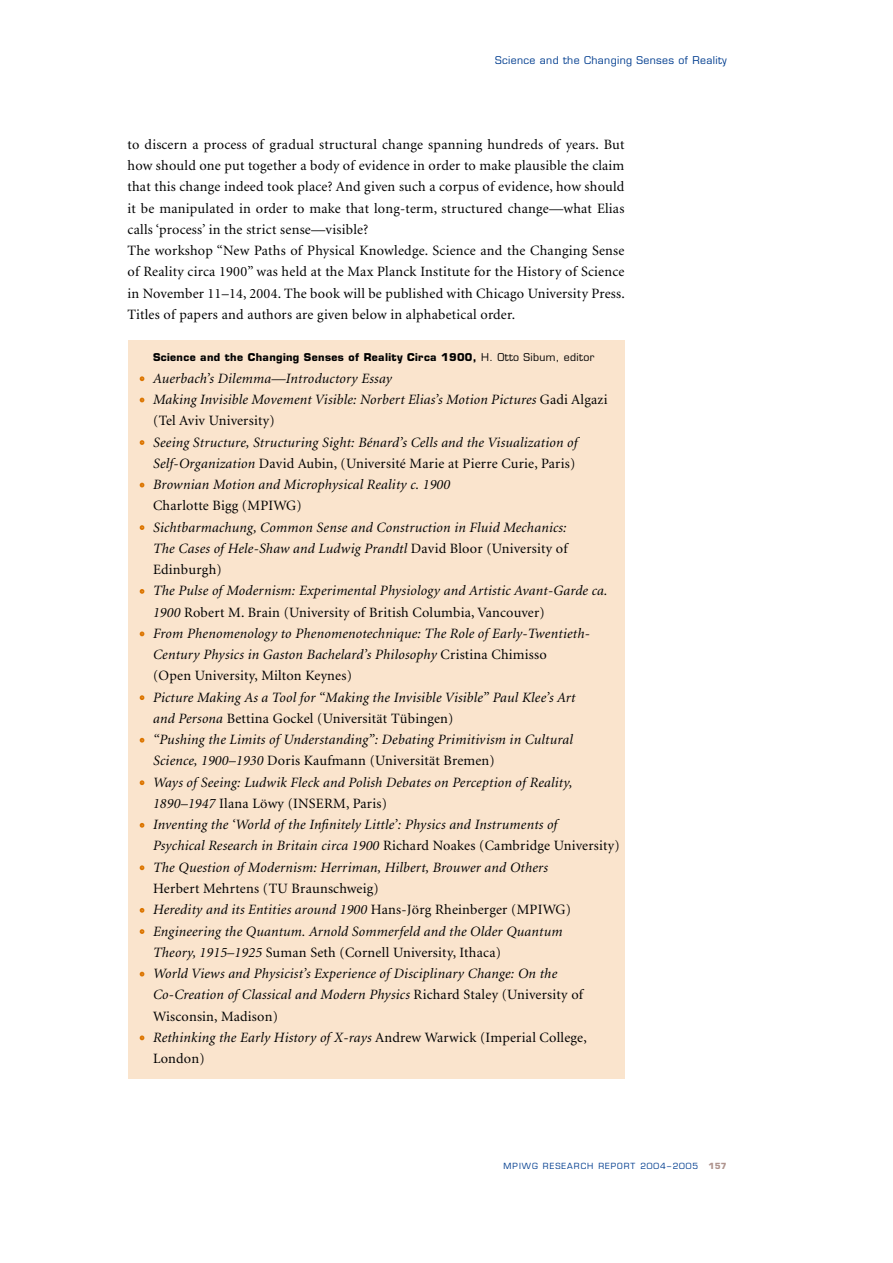
<style>
.page{position:relative;width:893px;height:1263px;background:#fff}
.page>*{position:absolute;margin:0;border:0;box-sizing:border-box;transform-origin:0 0}
.t1{font:italic 14.25px "Minion";letter-spacing:.015em;color:#000}
.t2{font:14.25px/21.3px "Minion";letter-spacing:.015em;color:#000}
.t3{font:700 10.5px "Eurostile";letter-spacing:.035em;color:#000}
.t4{font:10.5px "Eurostile";letter-spacing:.035em;color:#003d8f}
.t5{font:8.25px "Eurostile";letter-spacing:.125em;color:#003d8f}
.t6{font:700 8.25px "Eurostile";color:#af948e}
.s1{font-weight:400}
.s2{font-style:normal;color:#dc7602}
.s3{font-style:normal}
.s4{font-style:italic}
</style>
<div class="page">
<div style="left:128px;top:340px;width:496px;height:739px;background:#fae4cd"></div>
<svg style="left:140px;top:376px;width:4px;height:5px"></svg>
<svg style="left:140px;top:398px;width:4px;height:4px"></svg>
<svg style="left:140px;top:440px;width:4px;height:5px"></svg>
<svg style="left:140px;top:483px;width:4px;height:4px"></svg>
<svg style="left:140px;top:525px;width:4px;height:5px"></svg>
<svg style="left:140px;top:589px;width:4px;height:5px"></svg>
<svg style="left:140px;top:631px;width:4px;height:5px"></svg>
<svg style="left:140px;top:695px;width:4px;height:5px"></svg>
<svg style="left:140px;top:738px;width:4px;height:4px"></svg>
<svg style="left:140px;top:780px;width:4px;height:5px"></svg>
<svg style="left:140px;top:823px;width:4px;height:5px"></svg>
<svg style="left:140px;top:865px;width:4px;height:5px"></svg>
<svg style="left:140px;top:908px;width:4px;height:5px"></svg>
<svg style="left:140px;top:929px;width:4px;height:5px"></svg>
<svg style="left:140px;top:972px;width:4px;height:4px"></svg>
<svg style="left:140px;top:1035px;width:4px;height:5px"></svg>
<p class="t4" style="left:495px;top:54px;width:233px">Science and the Changing Senses of Reality</p>
<p class="t2" style="left:128px;top:134px;width:499px">to discern a process of gradual structural change spanning hundreds of years. But how should one put together a body of evidence in order to make plausible the claim that this change indeed took place? And given such a corpus of evidence, how should it be manipulated in order to make that long-term, structured change—what Elias calls ‘process’ in the strict sense—visible?<br>The workshop “New Paths of Physical Knowledge. Science and the Changing Sense of Reality circa 1900” was held at the Max Planck Institute for the History of Science in November 11–14, 2004. The book will be published with Chicago University Press.<br>Titles of papers and authors are given below in alphabetical order.</p>
<p class="t3" style="left:153px;top:351px;width:443px">Science and the Changing Senses of Reality Circa 1900, <span class="s1">H. Otto Sibum, editor</span></p>
<p class="t1" style="left:140px;top:371px;width:253px"><span class="s2">·</span> Auerbach’s Dilemma—Introductory Essay</p>
<p class="t1" style="left:140px;top:392px;width:469px"><span class="s2">·</span> Making Invisible Movement Visible: Norbert Elias’s Motion Pictures <span class="s3">Gadi Algazi</span></p>
<p class="t2" style="left:153px;top:411px;width:123px">(Tel Aviv University)</p>
<p class="t1" style="left:140px;top:435px;width:439px"><span class="s2">·</span> Seeing Structure, Structuring Sight: Bénard’s Cells and the Visualization of</p>
<p class="t2" style="left:153px;top:453px;width:424px"><span class="s4">Self-Organization</span> David Aubin, (Université Marie at Pierre Curie, Paris)</p>
<p class="t1" style="left:140px;top:477px;width:311px"><span class="s2">·</span> Brownian Motion and Microphysical Reality c. 1900</p>
<p class="t2" style="left:153px;top:496px;width:150px">Charlotte Bigg (MPIWG)</p>
<p class="t1" style="left:140px;top:520px;width:428px"><span class="s2">·</span> Sichtbarmachung, Common Sense and Construction in Fluid Mechanics:</p>
<p class="t1" style="left:153px;top:541px;width:416px">The Cases of Hele-Shaw and Ludwig Prandtl <span class="s3">David Bloor (University of</span></p>
<p class="t2" style="left:153px;top:559px;width:70px">Edinburgh)</p>
<p class="t1" style="left:140px;top:584px;width:469px"><span class="s2">·</span> The Pulse of Modernism: Experimental Physiology and Artistic Avant-Garde ca.</p>
<p class="t2" style="left:153px;top:602px;width:393px"><span class="s4">1900</span> Robert M. Brain (University of British Columbia, Vancouver)</p>
<p class="t1" style="left:140px;top:626px;width:451px"><span class="s2">·</span> From Phenomenology to Phenomenotechnique: The Role of Early-Twentieth-</p>
<p class="t1" style="left:153px;top:647px;width:395px">Century Physics in Gaston Bachelard’s Philosophy <span class="s3">Cristina Chimisso</span></p>
<p class="t2" style="left:153px;top:666px;width:200px">(Open University, Milton Keynes)</p>
<p class="t1" style="left:140px;top:690px;width:437px"><span class="s2">·</span> Picture Making As a Tool for “Making the Invisible Visible” Paul Klee’s Art</p>
<p class="t2" style="left:153px;top:708px;width:302px"><span class="s4">and Persona</span> Bettina Gockel (Universität Tübingen)</p>
<p class="t1" style="left:140px;top:733px;width:434px"><span class="s2">·</span> “Pushing the Limits of Understanding”: Debating Primitivism in Cultural</p>
<p class="t2" style="left:153px;top:751px;width:343px"><span class="s4">Science, 1900–1930</span> Doris Kaufmann (Universität Bremen)</p>
<p class="t1" style="left:140px;top:775px;width:434px"><span class="s2">·</span> Ways of Seeing: Ludwik Fleck and Polish Debates on Perception of Reality,</p>
<p class="t2" style="left:153px;top:793px;width:235px"><span class="s4">1890–1947</span> Ilana Löwy (INSERM, Paris)</p>
<p class="t1" style="left:140px;top:818px;width:419px"><span class="s2">·</span> Inventing the ‘World of the Infinitely Little’: Physics and Instruments of</p>
<p class="t1" style="left:153px;top:839px;width:468px">Psychical Research in Britain circa 1900 <span class="s3">Richard Noakes (Cambridge University)</span></p>
<p class="t1" style="left:140px;top:860px;width:409px"><span class="s2">·</span> The Question of Modernism: Herriman, Hilbert, Brouwer and Others</p>
<p class="t2" style="left:153px;top:878px;width:227px">Herbert Mehrtens (TU Braunschweig)</p>
<p class="t1" style="left:140px;top:903px;width:432px"><span class="s2">·</span> Heredity and its Entities around 1900 <span class="s3">Hans-Jörg Rheinberger (MPIWG)</span></p>
<p class="t1" style="left:140px;top:924px;width:424px"><span class="s2">·</span> Engineering the Quantum. Arnold Sommerfeld and the Older Quantum</p>
<p class="t2" style="left:153px;top:942px;width:349px"><span class="s4">Theory, 1915–1925</span> Suman Seth (Cornell University, Ithaca)</p>
<p class="t1" style="left:140px;top:966px;width:418px"><span class="s2">·</span> World Views and Physicist’s Experience of Disciplinary Change: On the</p>
<p class="t1" style="left:153px;top:988px;width:431px">Co-Creation of Classical and Modern Physics <span class="s3">Richard Staley (University of</span></p>
<p class="t2" style="left:153px;top:1006px;width:126px">Wisconsin, Madison)</p>
<p class="t1" style="left:140px;top:1030px;width:448px"><span class="s2">·</span> Rethinking the Early History of X-rays <span class="s3">Andrew Warwick (Imperial College,</span></p>
<p class="t2" style="left:153px;top:1048px;width:53px">London)</p>
<p class="t5" style="left:504px;top:1161px;width:196px">MPIWG Research Report 2004–2005</p>
<p class="t6" style="left:708px;top:1161px;width:20px">157</p>
</div>
